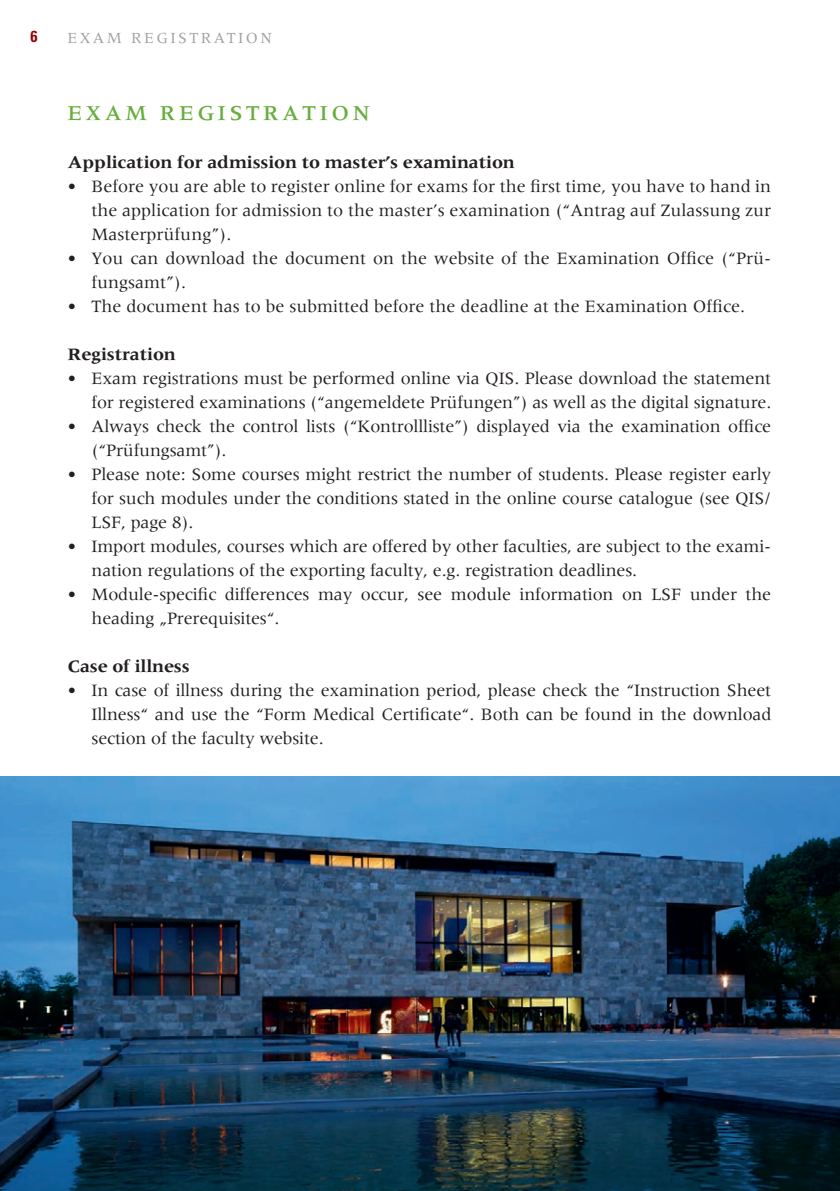
<style>
.page{position:relative;width:840px;height:1191px;background:#fff}
.page>*{position:absolute;margin:0;border:0;box-sizing:border-box;transform-origin:0 0}
.t1{font:500 22px "Meridien";letter-spacing:.15em;color:#66ae3d}
.t2{font:18px/24px "Meridien";letter-spacing:-.01em;color:#231f20}
.t3{font:700 18px "Meridien";letter-spacing:-.01em;color:#231f20}
.t4{font:16px "Meridien";letter-spacing:.15em;color:#a0a29e}
.t5{font:700 condensed 16px "Univers";color:#940408}
</style>
<div class="page">
<img style="left:0;top:777px;width:839px;height:414px">
<p class="t5" style="left:30px;top:27px;width:9px">6</p>
<p class="t4" style="left:67px;top:29px;width:206px">EXAM REGISTRATION</p>
<p class="t1" style="left:67px;top:101px;width:304px">EXAM REGISTRATION</p>
<p class="t3" style="left:67px;top:152px;width:448px">Application for admission to master’s examination</p>
<p class="t2" style="left:91px;top:174px;width:681px;text-align:justify;text-indent:-24px">• Before you are able to register online for exams for the first time, you have to hand in the application for admission to the master’s examination (“Antrag auf Zulassung zur Masterprüfung”).</p>
<p class="t2" style="left:91px;top:246px;width:680px;text-indent:-24px">• You can download the document on the website of the Examination Office (“Prü&shy;fungsamt”).</p>
<p class="t2" style="left:67px;top:294px;width:679px">• The document has to be submitted before the deadline at the Examination Office.</p>
<p class="t3" style="left:67px;top:344px;width:110px">Registration</p>
<p class="t2" style="left:67px;top:366px;width:705px;text-align:right">• Exam registrations must be performed online via QIS. Please download the statement for registered examinations (“angemeldete Prüfungen”) as well as the digital signature.</p>
<p class="t2" style="left:91px;top:414px;width:680px;text-indent:-24px">• Always check the control lists (“Kontrollliste”) displayed via the examination office (“Prüfungsamt”).</p>
<p class="t2" style="left:91px;top:462px;width:680px;text-align:justify;text-indent:-24px">• Please note: Some courses might restrict the number of students. Please register early for such modules under the conditions stated in the online course catalogue (see QIS/ LSF, page 8).</p>
<p class="t2" style="left:91px;top:534px;width:680px;text-indent:-24px">• Import modules, courses which are offered by other faculties, are subject to the exami&shy;nation regulations of the exporting faculty, e.g. registration deadlines.</p>
<p class="t2" style="left:91px;top:582px;width:680px;text-indent:-24px">• Module-specific differences may occur, see module information on LSF under the heading „Prerequisites“.</p>
<p class="t3" style="left:67px;top:656px;width:124px">Case of illness</p>
<p class="t2" style="left:91px;top:678px;width:681px;text-align:justify;text-indent:-24px">• In case of illness during the examination period, please check the “Instruction Sheet Illness“ and use the “Form Medical Certificate“. Both can be found in the download section of the faculty website.</p>
</div>
